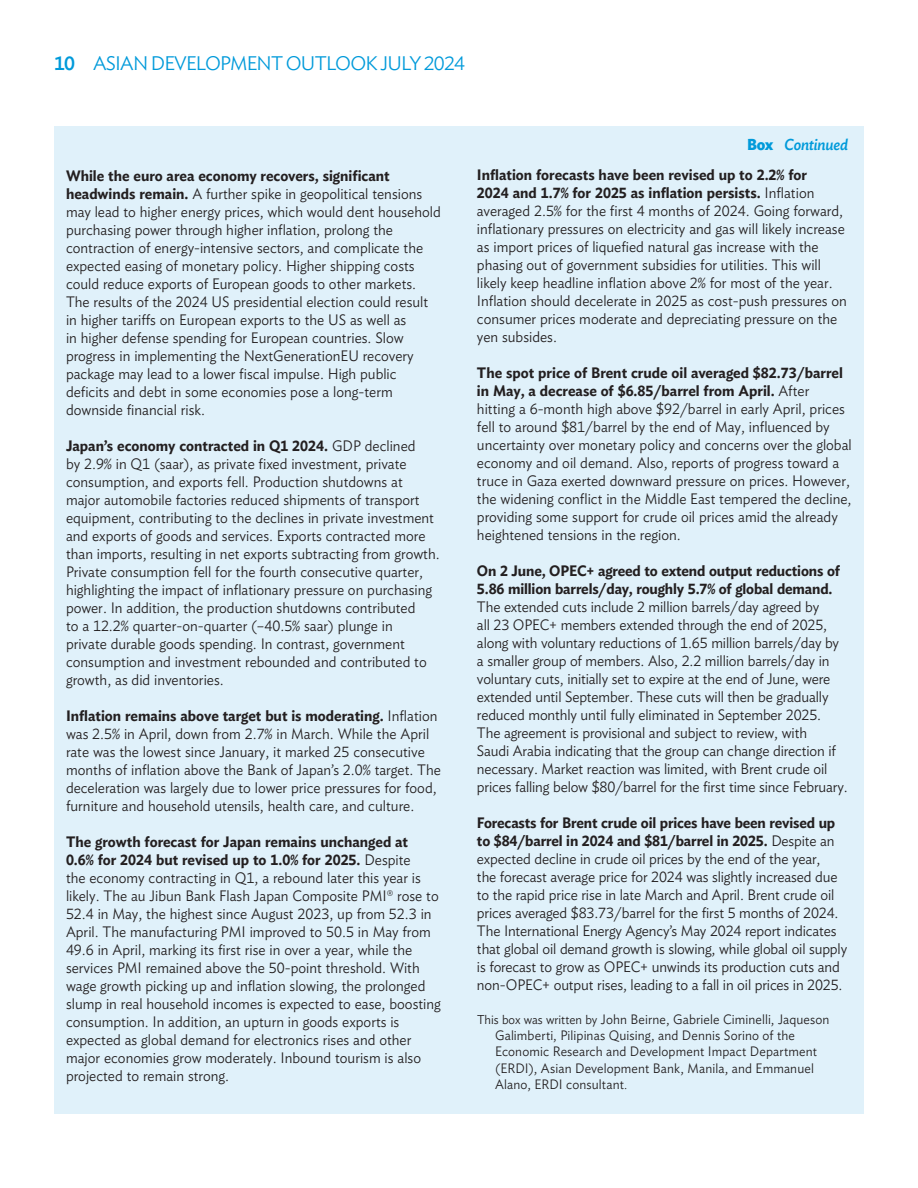
<style>
.page{position:relative;width:918px;height:1188px;background:#fff}
.page>*{position:absolute;margin:0;border:0;box-sizing:border-box;transform-origin:0 0}
.t1{font:300 19.5px "Ideal Sans";letter-spacing:-.04em;color:#009ada}
.t2{font:italic 500 15.75px "Ideal Sans";letter-spacing:-.015em;color:#009ada;scale:.95 1}
.t3{font:300 15px/18px "Ideal Sans";color:#231f20;scale:.95 1}
.t4{font:600 15px/18px "Ideal Sans";letter-spacing:-.01em;color:#231f20;scale:.95 1}
.t5{font:300 13.5px/16.2px "Ideal Sans";letter-spacing:.01em;color:#231f20;scale:.95 1}
.s1{font-weight:500}
.s2{font-weight:600}
.s3{font-weight:700;font-style:normal}
.s4{font-size:12.75px}
</style>
<div class="page">
<div style="left:54px;top:126px;width:810px;height:988px;background:#e0f1fa"></div>
<h1 class="t1" style="left:54px;top:48px;width:413px"><span class="s1">10</span> ASIAN DEVELOPMENT OUTLOOK JULY 2024</h1>
<p class="t3" style="left:66px;top:165px;width:396px"><span class="s2">While the euro area economy recovers, significant headwinds remain.</span> A further spike in geopolitical tensions may lead to higher energy prices, which would dent household purchasing power through higher inflation, prolong the contraction of energy-intensive sectors, and complicate the expected easing of monetary policy. Higher shipping costs could reduce exports of European goods to other markets.<br>The results of the 2024 US presidential election could result in higher tariffs on European exports to the US as well as<br>in higher defense spending for European countries. Slow progress in implementing the NextGenerationEU recovery package may lead to a lower fiscal impulse. High public deficits and debt in some economies pose a long-term downside financial risk.</p>
<p class="t3" style="left:66px;top:435px;width:395px"><span class="s2">Japan’s economy contracted in Q1 2024.</span> GDP declined<br>by 2.9% in Q1 (saar), as private fixed investment, private consumption, and exports fell. Production shutdowns at major automobile factories reduced shipments of transport equipment, contributing to the declines in private investment and exports of goods and services. Exports contracted more than imports, resulting in net exports subtracting from growth.<br>Private consumption fell for the fourth consecutive quarter, highlighting the impact of inflationary pressure on purchasing power. In addition, the production shutdowns contributed<br>to a 12.2% quarter-on-quarter (–40.5% saar) plunge in<br>private durable goods spending. In contrast, government consumption and investment rebounded and contributed to growth, as did inventories.</p>
<p class="t3" style="left:66px;top:705px;width:396px"><span class="s2">Inflation remains above target but is moderating.</span> Inflation was 2.5% in April, down from 2.7% in March. While the April rate was the lowest since January, it marked 25 consecutive months of inflation above the Bank of Japan’s 2.0% target. The deceleration was largely due to lower price pressures for food, furniture and household utensils, health care, and culture.</p>
<p class="t3" style="left:66px;top:831px;width:396px"><span class="s2">The growth forecast for Japan remains unchanged at<br>0.6% for 2024 but revised up to 1.0% for 2025.</span> Despite<br>the economy contracting in Q1, a rebound later this year is likely. The au Jibun Bank Flash Japan Composite PMI® rose to 52.4 in May, the highest since August 2023, up from 52.3 in April. The manufacturing PMI improved to 50.5 in May from 49.6 in April, marking its first rise in over a year, while the services PMI remained above the 50-point threshold. With wage growth picking up and inflation slowing, the prolonged slump in real household incomes is expected to ease, boosting consumption. In addition, an upturn in goods exports is expected as global demand for electronics rises and other major economies grow moderately. Inbound tourism is also projected to remain strong.</p>
<p class="t2" style="left:747px;top:132px;width:108px"><span class="s3">Box</span> Continued</p>
<p class="t3" style="left:477px;top:164px;width:391px"><span class="s2">Inflation forecasts have been revised up to 2.2% for<br>2024 and 1.7% for 2025 as inflation persists.</span> Inflation averaged 2.5% for the first 4 months of 2024. Going forward, inflationary pressures on electricity and gas will likely increase as import prices of liquefied natural gas increase with the phasing out of government subsidies for utilities. This will likely keep headline inflation above 2% for most of the year.<br>Inflation should decelerate in 2025 as cost-push pressures on consumer prices moderate and depreciating pressure on the yen subsides.</p>
<p class="t3" style="left:477px;top:362px;width:396px"><span class="s2">The spot price of Brent crude oil averaged $82.73/barrel in May, a decrease of $6.85/barrel from April.</span> After<br>hitting a 6-month high above $92/barrel in early April, prices fell to around $81/barrel by the end of May, influenced by uncertainty over monetary policy and concerns over the global economy and oil demand. Also, reports of progress toward a truce in Gaza exerted downward pressure on prices. However, the widening conflict in the Middle East tempered the decline, providing some support for crude oil prices amid the already heightened tensions in the region.</p>
<p class="t4" style="left:477px;top:560px;width:384px">On 2 June, OPEC+ agreed to extend output reductions of<br>5.86 million barrels/day, roughly 5.7% of global demand.</p>
<p class="t3" style="left:477px;top:596px;width:392px">The extended cuts include 2 million barrels/day agreed by<br>all 23 OPEC+ members extended through the end of 2025, along with voluntary reductions of 1.65 million barrels/day by a smaller group of members. Also, 2.2 million barrels/day in voluntary cuts, initially set to expire at the end of June, were extended until September. These cuts will then be gradually reduced monthly until fully eliminated in September 2025.<br>The agreement is provisional and subject to review, with<br>Saudi Arabia indicating that the group can change direction if necessary. Market reaction was limited, with Brent crude oil prices falling below $80/barrel for the first time since February.</p>
<p class="t3" style="left:477px;top:812px;width:391px"><span class="s2">Forecasts for Brent crude oil prices have been revised up to $84/barrel in 2024 and $81/barrel in 2025.</span> Despite an expected decline in crude oil prices by the end of the year,<br>the forecast average price for 2024 was slightly increased due to the rapid price rise in late March and April. Brent crude oil prices averaged $83.73/barrel for the first 5 months of 2024.<br>The International Energy Agency’s May 2024 report indicates that global oil demand growth is slowing, while global oil supply is forecast to grow as OPEC+ unwinds its production cuts and non-OPEC+ output rises, leading to a fall in oil prices in 2025.</p>
<p class="t5" style="left:495px;top:1010px;width:354px;text-indent:-18px"><span class="s4">This box was written by</span> John Beirne, Gabriele Ciminelli, Jaqueson Galimberti, Pilipinas Quising, and Dennis Sorino of the Economic Research and Development Impact Department (ERDI), Asian Development Bank, Manila, and Emmanuel Alano, ERDI consultant<span class="s4">.</span></p>
</div>
